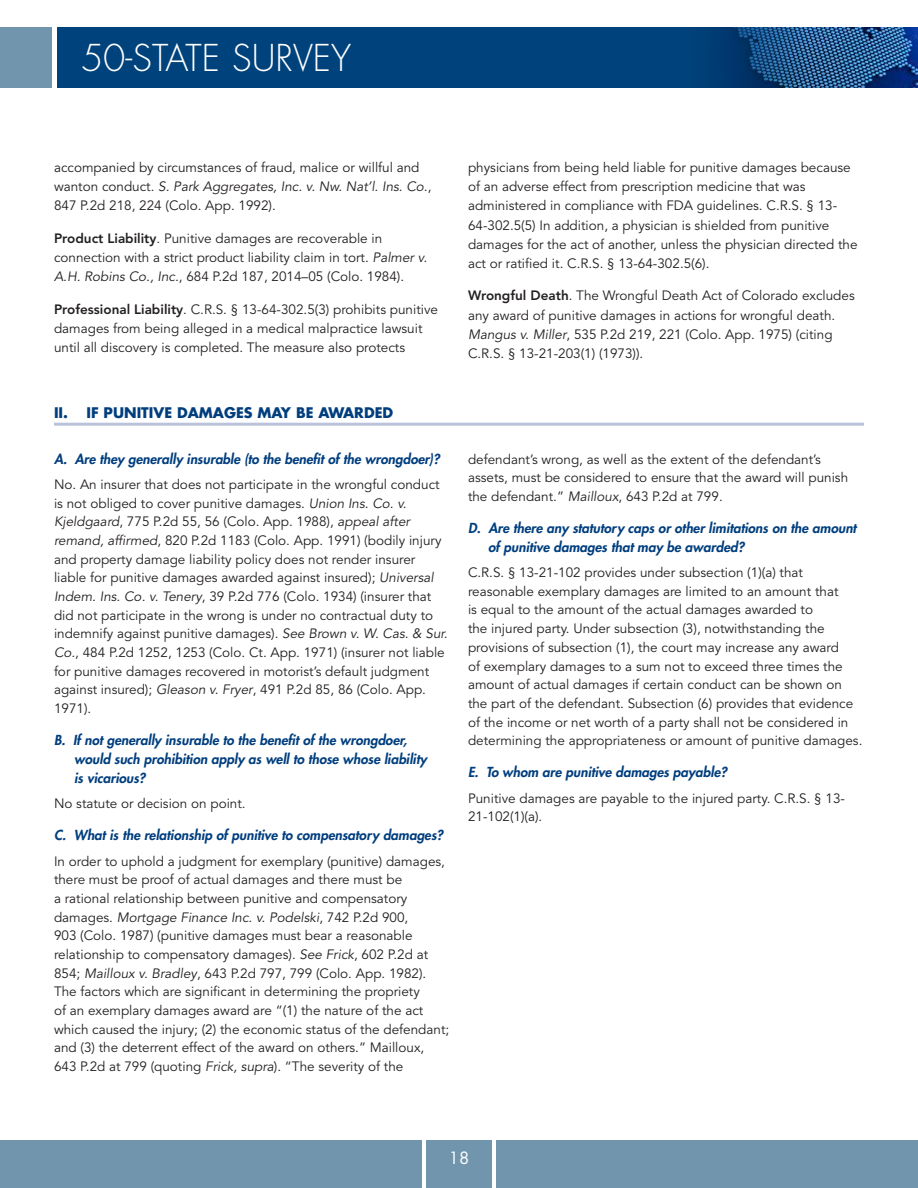
<style>
.page{position:relative;width:918px;height:1188px;background:#fff}
.page>*{position:absolute;margin:0;border:0;box-sizing:border-box;transform-origin:0 0}
.t1{font:300 36px "Futura Std";color:#fff}
.t2{font:16.5px "Futura Std";color:#fff}
.t3{font:700 14.25px "Futura Std";color:#003e7e}
.Body_Base{font:13.5px/18.6px "Avenir LT Std";color:#231f20}
.t4{font:italic 800 13.5px/18.8px "Futura Std";color:#003e7e}
.s1{font-style:italic}
.s2{font-weight:800}
</style>
<div class="page">
<div style="left:497px;top:1141px;width:421px;height:47px;background:#7095ac"></div>
<div style="left:426px;top:1141px;width:66px;height:47px;background:#7095ac"></div>
<div style="left:0;top:1141px;width:421px;height:47px;background:#7095ac"></div>
<div style="left:0;top:27px;width:52px;height:61px;background:#7095ac"></div>
<div style="left:57px;top:27px;width:861px;height:61px;background:#00437c"></div>
<img style="left:716px;top:27px;width:202px;height:61px">
<hr style="left:54px;top:423px;width:810px;height:3px;background:#bbc3dc">
<h1 class="t1" style="left:81px;top:36px;width:272px">50-STATE SURVEY</h1>
<p class="Body_Base" style="left:54px;top:158px;width:379px;line-height:19.2px">accompanied by circumstances of fraud, malice or willful and wanton conduct. <span class="s1">S. Park Aggregates, Inc. v. Nw. Nat’l. Ins. Co.</span>,<br>847 P.2d 218, 224 (Colo. App. 1992).</p>
<p class="Body_Base" style="left:54px;top:229px;width:375px;line-height:19.2px"><span class="s2">Product Liability</span>. Punitive damages are recoverable in connection with a strict product liability claim in tort. <span class="s1">Palmer v.<br>A.H. Robins Co., Inc.</span>, 684 P.2d 187, 2014–05 (Colo. 1984).</p>
<p class="Body_Base" style="left:54px;top:300px;width:386px;line-height:19.2px"><span class="s2">Professional Liability</span>. C.R.S. § 13-64-302.5(3) prohibits punitive damages from being alleged in a medical malpractice lawsuit until all discovery is completed. The measure also protects</p>
<p class="t3" style="left:54px;top:403px;width:341px">II. IF PUNITIVE DAMAGES MAY BE AWARDED</p>
<p class="t4" style="left:54px;top:449px;width:387px">A. Are they generally insurable (to the benefit of the wrongdoer)?</p>
<p class="Body_Base" style="left:54px;top:475px;width:395px">No. An insurer that does not participate in the wrongful conduct is not obliged to cover punitive damages. <span class="s1">Union Ins. Co. v.<br>Kjeldgaard</span>, 775 P.2d 55, 56 (Colo. App. 1988), <span class="s1">appeal after remand, affirmed</span>, 820 P.2d 1183 (Colo. App. 1991) (bodily injury and property damage liability policy does not render insurer liable for punitive damages awarded against insured); <span class="s1">Universal Indem. Ins. Co. v. Tenery</span>, 39 P.2d 776 (Colo. 1934) (insurer that did not participate in the wrong is under no contractual duty to indemnify against punitive damages). <span class="s1">See Brown v. W. Cas. &amp; Sur.<br>Co.</span>, 484 P.2d 1252, 1253 (Colo. Ct. App. 1971) (insurer not liable for punitive damages recovered in motorist’s default judgment against insured); <span class="s1">Gleason v. Fryer</span>, 491 P.2d 85, 86 (Colo. App.<br>1971).</p>
<p class="t4" style="left:74px;top:731px;width:354px;text-indent:-20px">B. If not generally insurable to the benefit of the wrongdoer, would such prohibition apply as well to those whose liability is vicarious?</p>
<p class="Body_Base" style="left:54px;top:794px;width:193px">No statute or decision on point.</p>
<p class="t4" style="left:54px;top:826px;width:391px">C. What is the relationship of punitive to compensatory damages?</p>
<p class="Body_Base" style="left:54px;top:852px;width:397px">In order to uphold a judgment for exemplary (punitive) damages, there must be proof of actual damages and there must be<br>a rational relationship between punitive and compensatory damages. <span class="s1">Mortgage Finance Inc. v. Podelski</span>, 742 P.2d 900,<br>903 (Colo. 1987) (punitive damages must bear a reasonable relationship to compensatory damages). <span class="s1">See Frick</span>, 602 P.2d at 854; <span class="s1">Mailloux v. Bradley</span>, 643 P.2d 797, 799 (Colo. App. 1982).<br>The factors which are significant in determining the propriety<br>of an exemplary damages award are “(1) the nature of the act which caused the injury; (2) the economic status of the defendant; and (3) the deterrent effect of the award on others.” Mailloux, 643 P.2d at 799 (quoting <span class="s1">Frick, supra</span>). “The severity of the</p>
<p class="Body_Base" style="left:468px;top:158px;width:391px;line-height:19.2px">physicians from being held liable for punitive damages because of an adverse effect from prescription medicine that was administered in compliance with FDA guidelines. C.R.S. § 13- 64-302.5(5) In addition, a physician is shielded from punitive damages for the act of another, unless the physician directed the act or ratified it. C.R.S. § 13-64-302.5(6).</p>
<p class="Body_Base" style="left:468px;top:287px;width:388px;line-height:19.2px"><span class="s2">Wrongful Death</span>. The Wrongful Death Act of Colorado excludes any award of punitive damages in actions for wrongful death.<br><span class="s1">Mangus v. Miller</span>, 535 P.2d 219, 221 (Colo. App. 1975) (citing C.R.S. § 13-21-203(1) (1973)).</p>
<p class="Body_Base" style="left:468px;top:450px;width:382px">defendant’s wrong, as well as the extent of the defendant’s assets, must be considered to ensure that the award will punish the defendant.” <span class="s1">Mailloux</span>, 643 P.2d at 799.</p>
<p class="t4" style="left:488px;top:519px;width:370px;text-indent:-20px">D. Are there any statutory caps or other limitations on the amount of punitive damages that may be awarded?</p>
<p class="Body_Base" style="left:468px;top:564px;width:396px">C.R.S. § 13-21-102 provides under subsection (1)(a) that reasonable exemplary damages are limited to an amount that<br>is equal to the amount of the actual damages awarded to<br>the injured party. Under subsection (3), notwithstanding the provisions of subsection (1), the court may increase any award<br>of exemplary damages to a sum not to exceed three times the amount of actual damages if certain conduct can be shown on the part of the defendant. Subsection (6) provides that evidence of the income or net worth of a party shall not be considered in determining the appropriateness or amount of punitive damages.</p>
<p class="t4" style="left:468px;top:763px;width:261px">E. To whom are punitive damages payable?</p>
<p class="Body_Base" style="left:468px;top:789px;width:379px">Punitive damages are payable to the injured party. C.R.S. § 13-<br>21-102(1)(a).</p>
<p class="t2" style="left:449px;top:1147px;width:22px">18</p>
</div>
